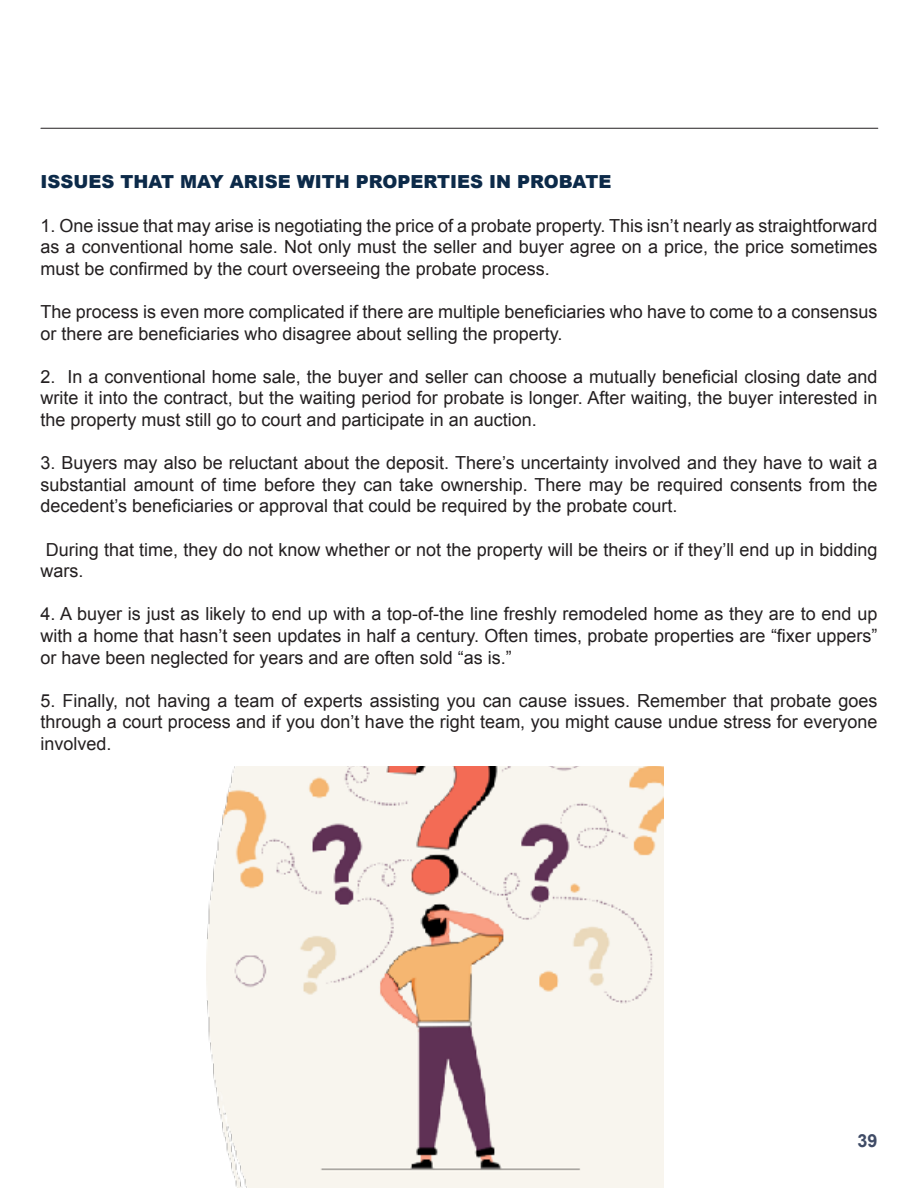
<style>
.page{position:relative;width:918px;height:1188px;background:#fff}
.page>*{position:absolute;margin:0;border:0;box-sizing:border-box;transform-origin:0 0}
.t1{font:18px/21.6px "Arial";color:#231f20;text-align:justify}
.t2{font:900 18px "Arial";color:#0c2a49}
.t3{font:700 18px "Arial";color:#3f4b66}
</style>
<div class="page">
<hr style="left:41px;top:128px;width:837px;height:1px;background:#231f20">
<img style="left:206px;top:767px;width:457px;height:421px">
<h2 class="t2" style="left:40px;top:169px;width:572px">ISSUES THAT MAY ARISE WITH PROPERTIES IN PROBATE</h2>
<p class="t1" style="left:40px;top:215px;width:838px">1. One issue that may arise is negotiating the price of a probate property. This isn’t nearly as straightforward as a conventional home sale. Not only must the seller and buyer agree on a price, the price sometimes must be confirmed by the court overseeing the probate process.</p>
<p class="t1" style="left:40px;top:301px;width:838px">The process is even more complicated if there are multiple beneficiaries who have to come to a consensus or there are beneficiaries who disagree about selling the property.</p>
<p class="t1" style="left:40px;top:366px;width:838px">2. In a conventional home sale, the buyer and seller can choose a mutually beneficial closing date and write it into the contract, but the waiting period for probate is longer. After waiting, the buyer interested in the property must still go to court and participate in an auction.</p>
<p class="t1" style="left:40px;top:452px;width:838px">3. Buyers may also be reluctant about the deposit. There’s uncertainty involved and they have to wait a substantial amount of time before they can take ownership. There may be required consents from the decedent’s beneficiaries or approval that could be required by the probate court.</p>
<p class="t1" style="left:40px;top:539px;width:838px">During that time, they do not know whether or not the property will be theirs or if they’ll end up in bidding wars.</p>
<p class="t1" style="left:40px;top:603px;width:838px">4. A buyer is just as likely to end up with a top-of-the line freshly remodeled home as they are to end up with a home that hasn’t seen updates in half a century. Often times, probate properties are “fixer uppers” or have been neglected for years and are often sold “as is.”</p>
<p class="t1" style="left:40px;top:690px;width:838px">5. Finally, not having a team of experts assisting you can cause issues. Remember that probate goes through a court process and if you don’t have the right team, you might cause undue stress for everyone involved.</p>
<p class="t3" style="left:857px;top:1129px;width:22px">39</p>
</div>
